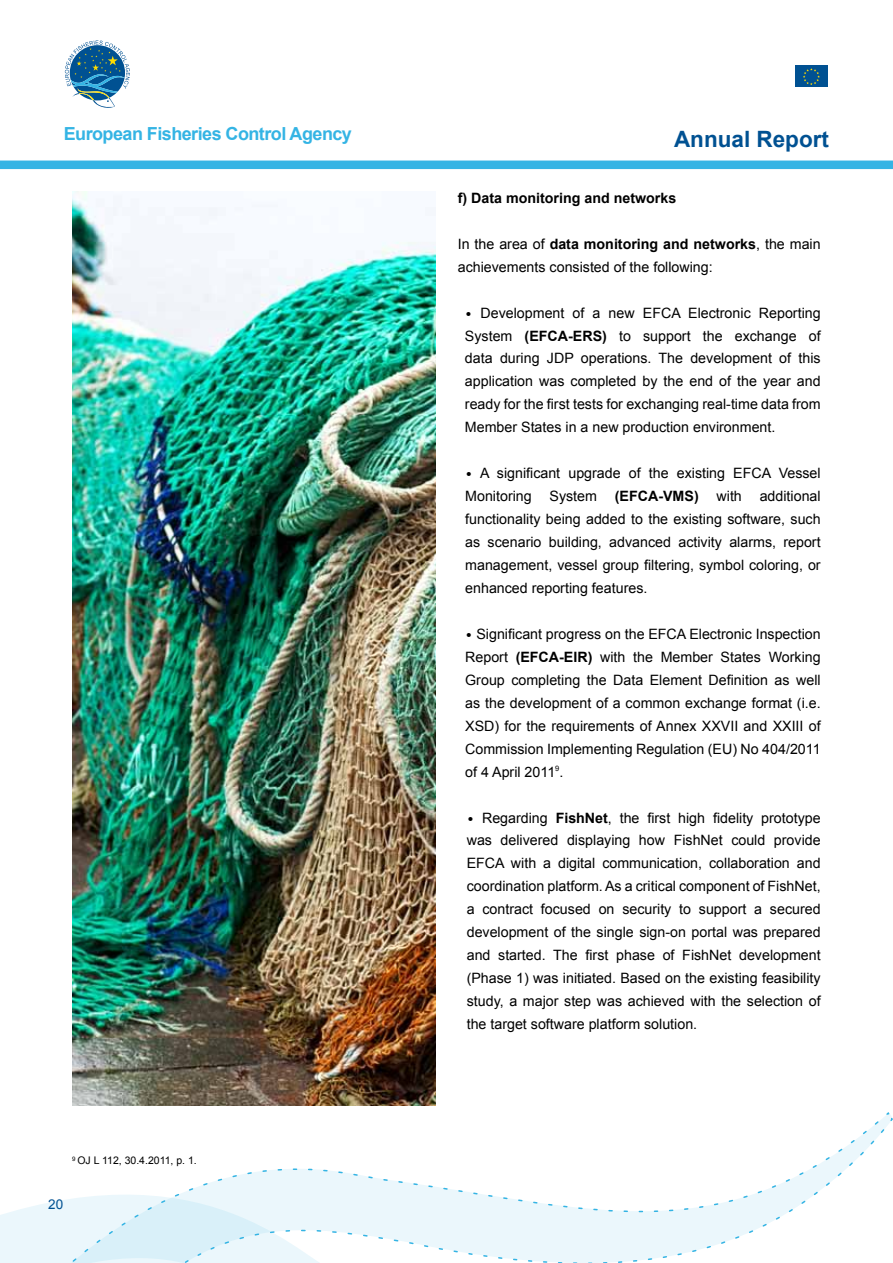
<style>
.page{position:relative;width:893px;height:1263px;background:#fff}
.page>*{position:absolute;margin:0;border:0;box-sizing:border-box;transform-origin:0 0}
.t1{font:700 22.5px "Arial";color:#005192}
.t2{font:700 18px "Arial";letter-spacing:-.03em;color:#34b4e4}
.t3{font:14.25px/23px "Arial";color:#000;text-align:justify}
.t4{font:700 14.25px "Arial";color:#000}
.t5{font:13.5px "Arial";color:#005192}
.t6{font:10.5px "Arial";color:#000}
.s1{font-weight:700}
.s2{font-family:"Trebuchet MS"}
</style>
<div class="page">
<svg style="left:0;top:1112px;width:892px;height:151px"></svg>
<div style="left:0;top:161px;width:893px;height:8px;background:#34b4e4"></div>
<div style="left:795px;top:66px;width:33px;height:21px;background:#005192"></div>
<svg style="left:803px;top:68px;width:17px;height:17px"></svg>
<svg style="left:65px;top:40px;width:65px;height:68px"></svg>
<img style="left:72px;top:191px;width:363px;height:914px">
<p class="t2" style="left:64px;top:121px;width:290px">European Fisheries Control Agency</p>
<p class="t6" style="left:72px;top:1154px;width:126px"><sup>9</sup> OJ L 112, 30.4.2011, p. 1.</p>
<p class="t5" style="left:48px;top:1195px;width:17px">20</p>
<h1 class="t1" style="left:674px;top:124px;width:157px">Annual Report</h1>
<p class="t4" style="left:458px;top:188px;width:220px">f) Data monitoring and networks</p>
<p class="t3" style="left:458px;top:232px;width:364px">In the area of <span class="s1">data monitoring and networks</span>, the main achievements consisted of the following:</p>
<p class="t3" style="left:465px;top:301px;width:357px"><span class="s2">•</span> Development of a new EFCA Electronic Reporting System <span class="s1">(EFCA-ERS)</span> to support the exchange of data during JDP operations. The development of this application was completed by the end of the year and ready for the first tests for exchanging real-time data from Member States in a new production environment.</p>
<p class="t3" style="left:465px;top:462px;width:357px"><span class="s2">•</span> A significant upgrade of the existing EFCA Vessel Monitoring System <span class="s1">(EFCA-VMS)</span> with additional functionality being added to the existing software, such as scenario building, advanced activity alarms, report management, vessel group filtering, symbol coloring, or enhanced reporting features.</p>
<p class="t3" style="left:465px;top:623px;width:357px"><span class="s2">•</span> Significant progress on the EFCA Electronic Inspection Report <span class="s1">(EFCA-EIR)</span> with the Member States Working Group completing the Data Element Definition as well as the development of a common exchange format (i.e.<br>XSD) for the requirements of Annex XXVII and XXIII of Commission Implementing Regulation (EU) No 404/2011 of 4 April 2011<sup>9</sup>.</p>
<p class="t3" style="left:467px;top:806px;width:355px"><span class="s2">•</span> Regarding <span class="s1">FishNet</span>, the first high fidelity prototype was delivered displaying how FishNet could provide EFCA with a digital communication, collaboration and coordination platform. As a critical component of FishNet, a contract focused on security to support a secured development of the single sign-on portal was prepared and started. The first phase of FishNet development (Phase 1) was initiated. Based on the existing feasibility study, a major step was achieved with the selection of the target software platform solution.</p>
</div>
